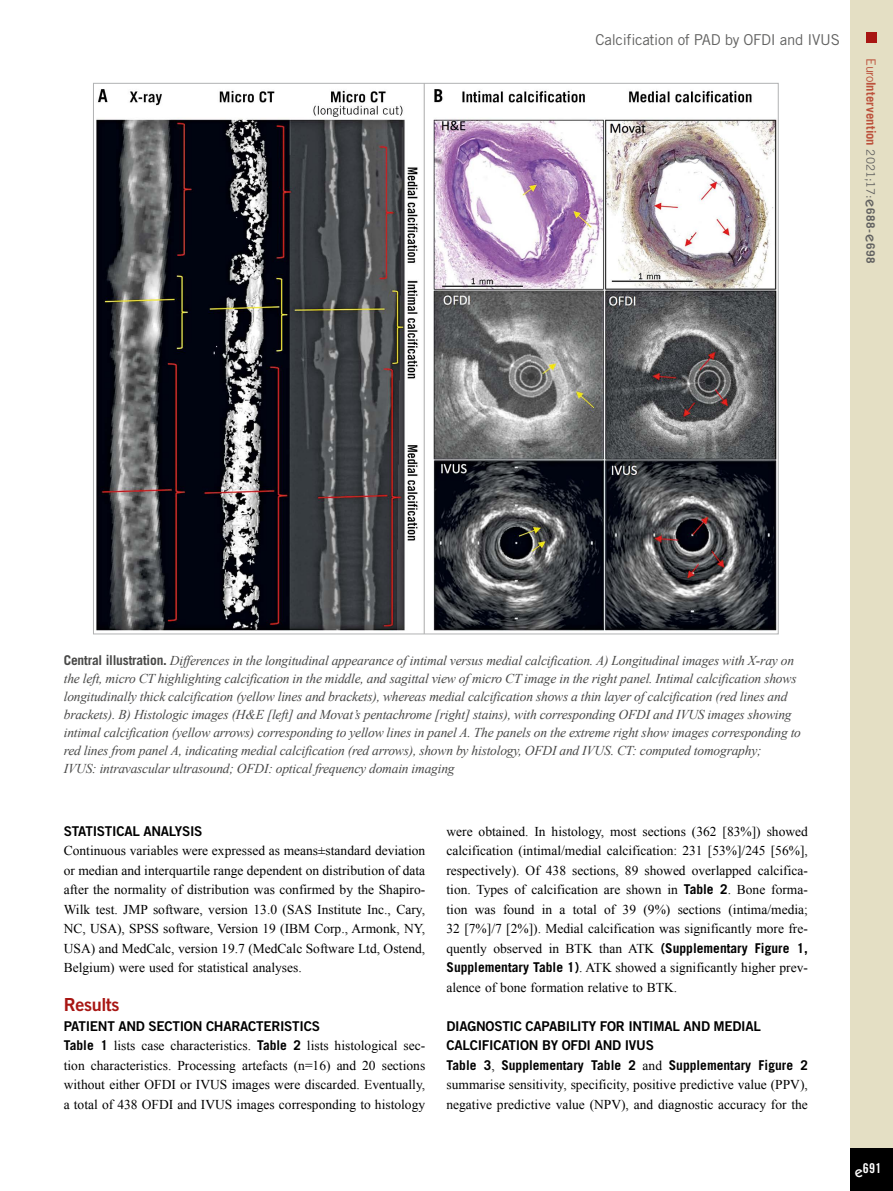
<style>
.page{position:relative;width:893px;height:1191px;background:#fff}
.page>*{position:absolute;margin:0;border:0;box-sizing:border-box;transform-origin:0 0}
.t1{font:18px "Trade Gothic LT Std Bd 2";letter-spacing:-.02em;color:#a81613}
.t2{font:15px "Trade Gothic LT Std";letter-spacing:-.02em;color:#626261}
.t3{font:13.5px/19.5px "Times New Roman";color:#000;text-align:justify}
.t4{font:italic 13.5px/18px "Times New Roman";letter-spacing:-.015em;color:#484847}
.t5{font:13.5px/19.5px "Trade Gothic LT Std Bd 2";letter-spacing:-.02em;color:#000}
.t6{font:700 13.5px "Trade Gothic LT Std";color:#000}
.t7{font:13.5px "Trade Gothic LT Std Bd Cn 20";color:#fff}
.t8{font:700 12.75px "Trade Gothic LT Std";letter-spacing:.005em;color:#bc523c}
.s1{font-weight:400}
.s2{font-weight:400;font-size:11.7px;color:#626261}
.s3{font-family:"ITC Kabel Std";font-weight:500;font-size:15px;color:#626261}
.s4{font-size:11.7px;color:#626261}
.s5{font-family:"Trade Gothic LT Std";font-weight:700;font-style:normal}
.s6{font-family:"Trade Gothic LT Std";font-weight:700}
.s7{font-family:"Times New Roman";font-weight:400}
.s8{font-family:"ITC Kabel Std";font-weight:500;font-size:15px}
</style>
<div class="page">
<div style="left:850px;top:0;width:43px;height:1191px;background:#e4dfc4"></div>
<div style="left:850px;top:1148px;width:43px;height:43px;background:#000"></div>
<div style="left:866px;top:32px;width:11px;height:10px;background:#a81613"></div>
<img style="left:96px;top:85px;width:681px;height:547px">
<p class="t2" style="left:596px;top:30px;width:246px">Calcification of PAD by OFDI and IVUS</p>
<p class="t8" style="left:879px;top:58px;width:207px;rotate:90deg"><span class="s1">Euro</span>Intervention <span class="s2">2021;17:</span><span class="s3">e</span><span class="s4">688-</span><span class="s3">e</span><span class="s4">698</span></p>
<p class="t4" style="left:64px;top:651px;width:739px"><span class="s5">Central illustration.</span> Differences in the longitudinal appearance of intimal versus medial calcification. A) Longitudinal images with X-ray on the left, micro CT highlighting calcification in the middle, and sagittal view of micro CT image in the right panel. Intimal calcification shows longitudinally thick calcification (yellow lines and brackets), whereas medial calcification shows a thin layer of calcification (red lines and brackets). B) Histologic images (H&amp;E [left] and Movat’s pentachrome [right] stains), with corresponding OFDI and IVUS images showing intimal calcification (yellow arrows) corresponding to yellow lines in panel A. The panels on the extreme right show images corresponding to red lines from panel A, indicating medial calcification (red arrows), shown by histology, OFDI and IVUS. CT: computed tomography;<br>IVUS: intravascular ultrasound; OFDI: optical frequency domain imaging</p>
<p class="t5" style="left:64px;top:820px;width:140px">STATISTICAL ANALYSIS</p>
<p class="t3" style="left:64px;top:840px;width:363px">Continuous variables were expressed as means±standard deviation or median and interquartile range dependent on distribution of data after the normality of distribution was confirmed by the Shapiro-Wilk test. JMP software, version 13.0 (SAS Institute Inc., Cary, NC, USA), SPSS software, Version 19 (IBM Corp., Armonk, NY, USA) and MedCalc, version 19.7 (MedCalc Software Ltd, Ostend, Belgium) were used for statistical analyses.</p>
<h1 class="t1" style="left:64px;top:993px;width:57px">Results</h1>
<p class="t5" style="left:64px;top:1015px;width:258px">PATIENT AND SECTION CHARACTERISTICS</p>
<p class="t3" style="left:64px;top:1035px;width:363px"><span class="s6">Table 1</span> lists case characteristics. <span class="s6">Table 2</span> lists histological sec&shy;tion characteristics. Processing artefacts (n=16) and 20 sections without either OFDI or IVUS images were discarded. Eventually, a total of 438 OFDI and IVUS images corresponding to histology</p>
<p class="t3" style="left:446px;top:821px;width:363px">were obtained. In histology, most sections (362 [83%]) showed calcification (intimal/medial calcification: 231 [53%]/245 [56%], respectively). Of 438 sections, 89 showed overlapped calcifica&shy;tion. Types of calcification are shown in <span class="s6">Table 2</span>. Bone forma&shy;tion was found in a total of 39 (9%) sections (intima/media; 32 [7%]/7 [2%]). Medial calcification was significantly more fre&shy;quently observed in BTK than ATK <span class="s6">(Supplementary Figure 1, Supplementary Table 1)</span>. ATK showed a significantly higher prev&shy;alence of bone formation relative to BTK.</p>
<p class="t5" style="left:446px;top:1015px;width:316px">DIAGNOSTIC CAPABILITY FOR INTIMAL AND MEDIAL<br>CALCIFICATION BY OFDI AND IVUS</p>
<p class="t6" style="left:446px;top:1056px;width:363px">Table 3<span class="s7">,</span> Supplementary Table 2 <span class="s7">and</span> Supplementary Figure 2</p>
<p class="t3" style="left:446px;top:1074px;width:363px">summarise sensitivity, specificity, positive predictive value (PPV), negative predictive value (NPV), and diagnostic accuracy for the</p>
<p class="t7" style="left:855px;top:1160px;width:28px"><span class="s8">e</span>691</p>
</div>
